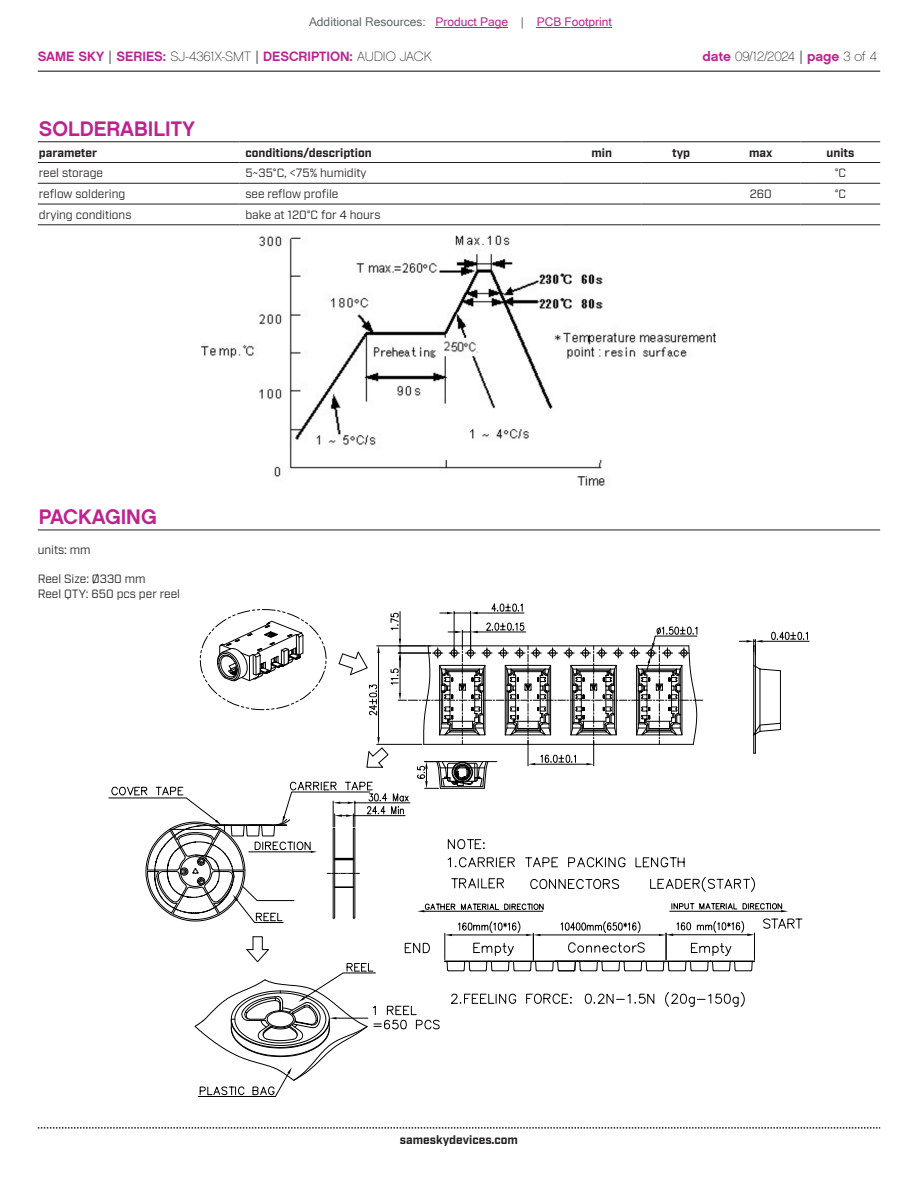
<style>
.page{position:relative;width:918px;height:1188px;background:#fff}
.page>*{position:absolute;margin:0;border:0;box-sizing:border-box;transform-origin:0 0}
.t1{font:21px "Chalet New York Nineteen Sixty";color:#bd238f}
.t2{font:13.5px "Chalet New York Nineteen Sixty";color:#bd238f}
.t3{font:13.5px "Chalet Paris Nineteen Sixty";letter-spacing:-.005em;color:#231f20}
.t4{font:12px/14.4px "Industry";color:#231f20}
.t5{font:700 12px "Industry";color:#231f20}
.t6{font:12px "Microsoft Sans Serif";color:#bd238f}
.s1{color:#63676b}
.s2{font-family:"Industry";color:#231f20}
.s3{font-family:"Chalet Paris Nineteen Sixty";color:#231f20}
.s4{font-family:"Chalet New York Nineteen Sixty";color:#bd238f}
.s5{font-family:"Industry"}
</style>
<div class="page">
<hr style="left:38px;top:71px;width:842px;height:1px;background:#231f20">
<svg style="left:38px;top:1127px;width:842px;height:2px"></svg>
<hr style="left:38px;top:530px;width:842px;height:1px;background:#231f20">
<hr style="left:763px;top:641px;width:46px;height:1px;background:#000">
<svg style="left:108px;top:603px;width:700px;height:494px"></svg>
<hr style="left:38px;top:141px;width:201px;height:1px;background:#231f20">
<hr style="left:239px;top:141px;width:323px;height:1px;background:#231f20">
<hr style="left:562px;top:141px;width:79px;height:1px;background:#231f20">
<hr style="left:641px;top:141px;width:80px;height:1px;background:#231f20">
<hr style="left:721px;top:141px;width:80px;height:1px;background:#231f20">
<hr style="left:801px;top:141px;width:79px;height:1px;background:#231f20">
<hr style="left:38px;top:162px;width:201px;height:1px;background:#231f20">
<hr style="left:239px;top:162px;width:323px;height:1px;background:#231f20">
<hr style="left:562px;top:162px;width:79px;height:1px;background:#231f20">
<hr style="left:641px;top:162px;width:80px;height:1px;background:#231f20">
<hr style="left:721px;top:162px;width:80px;height:1px;background:#231f20">
<hr style="left:801px;top:162px;width:79px;height:1px;background:#231f20">
<hr style="left:38px;top:183px;width:201px;height:1px;background:#231f20">
<hr style="left:239px;top:183px;width:323px;height:1px;background:#231f20">
<hr style="left:562px;top:183px;width:79px;height:1px;background:#231f20">
<hr style="left:641px;top:183px;width:80px;height:1px;background:#231f20">
<hr style="left:721px;top:183px;width:80px;height:1px;background:#231f20">
<hr style="left:801px;top:183px;width:79px;height:1px;background:#231f20">
<hr style="left:38px;top:204px;width:201px;height:1px;background:#231f20">
<hr style="left:239px;top:204px;width:323px;height:1px;background:#231f20">
<hr style="left:562px;top:204px;width:79px;height:1px;background:#231f20">
<hr style="left:641px;top:204px;width:80px;height:1px;background:#231f20">
<hr style="left:721px;top:204px;width:80px;height:1px;background:#231f20">
<hr style="left:801px;top:204px;width:79px;height:1px;background:#231f20">
<hr style="left:38px;top:224px;width:201px;height:1px;background:#231f20">
<hr style="left:239px;top:224px;width:323px;height:1px;background:#231f20">
<hr style="left:562px;top:224px;width:79px;height:1px;background:#231f20">
<hr style="left:641px;top:224px;width:80px;height:1px;background:#231f20">
<hr style="left:721px;top:224px;width:80px;height:1px;background:#231f20">
<hr style="left:801px;top:224px;width:79px;height:1px;background:#231f20">
<img style="left:201px;top:235px;width:515px;height:251px">
<hr style="left:436px;top:27px;width:72px;height:1px;background:#bd238f">
<hr style="left:537px;top:27px;width:75px;height:1px;background:#bd238f">
<p class="t6" style="left:309px;top:15px;width:304px"><span class="s1">Additional Resources:</span> Product Page <span class="s1">|</span> PCB Footprint</p>
<p class="t2" style="left:38px;top:47px;width:395px">SAME SKY <span class="s2">|</span> SERIES: <span class="s3">SJ-4361X-SMT</span> <span class="s2">|</span> DESCRIPTION: <span class="s3">AUDIO JACK</span></p>
<p class="t3" style="left:702px;top:48px;width:176px"><span class="s4">date</span> 09/12/2024 <span class="s5">|</span> <span class="s4">page</span> 3 of 4</p>
<h1 class="t1" style="left:39px;top:115px;width:158px">SOLDERABILITY</h1>
<p class="t5" style="left:39px;top:145px;width:60px">parameter</p>
<p class="t5" style="left:245px;top:145px;width:128px">conditions/description</p>
<p class="t5" style="left:591px;top:145px;width:22px">min</p>
<p class="t5" style="left:672px;top:145px;width:20px">typ</p>
<p class="t5" style="left:749px;top:145px;width:25px">max</p>
<p class="t5" style="left:827px;top:145px;width:29px">units</p>
<p class="t4" style="left:39px;top:166px;width:66px">reel storage</p>
<p class="t4" style="left:245px;top:166px;width:123px">5~35°C, &lt;75% humidity</p>
<p class="t4" style="left:835px;top:166px;width:13px">°C</p>
<p class="t4" style="left:39px;top:187px;width:88px">reflow soldering</p>
<p class="t4" style="left:245px;top:187px;width:95px">see reflow profile</p>
<p class="t4" style="left:750px;top:187px;width:24px">260</p>
<p class="t4" style="left:835px;top:187px;width:13px">°C</p>
<p class="t4" style="left:39px;top:208px;width:94px">drying conditions</p>
<p class="t4" style="left:245px;top:208px;width:137px">bake at 120°C for 4 hours</p>
<h1 class="t1" style="left:39px;top:503px;width:119px">PACKAGING</h1>
<p class="t4" style="left:38px;top:543px;width:54px">units: mm</p>
<p class="t4" style="left:38px;top:572px;width:144px">Reel Size: Ø330 mm<br>Reel QTY: 650 pcs per reel</p>
<p class="t5" style="left:400px;top:1132px;width:120px">sameskydevices.com</p>
</div>
